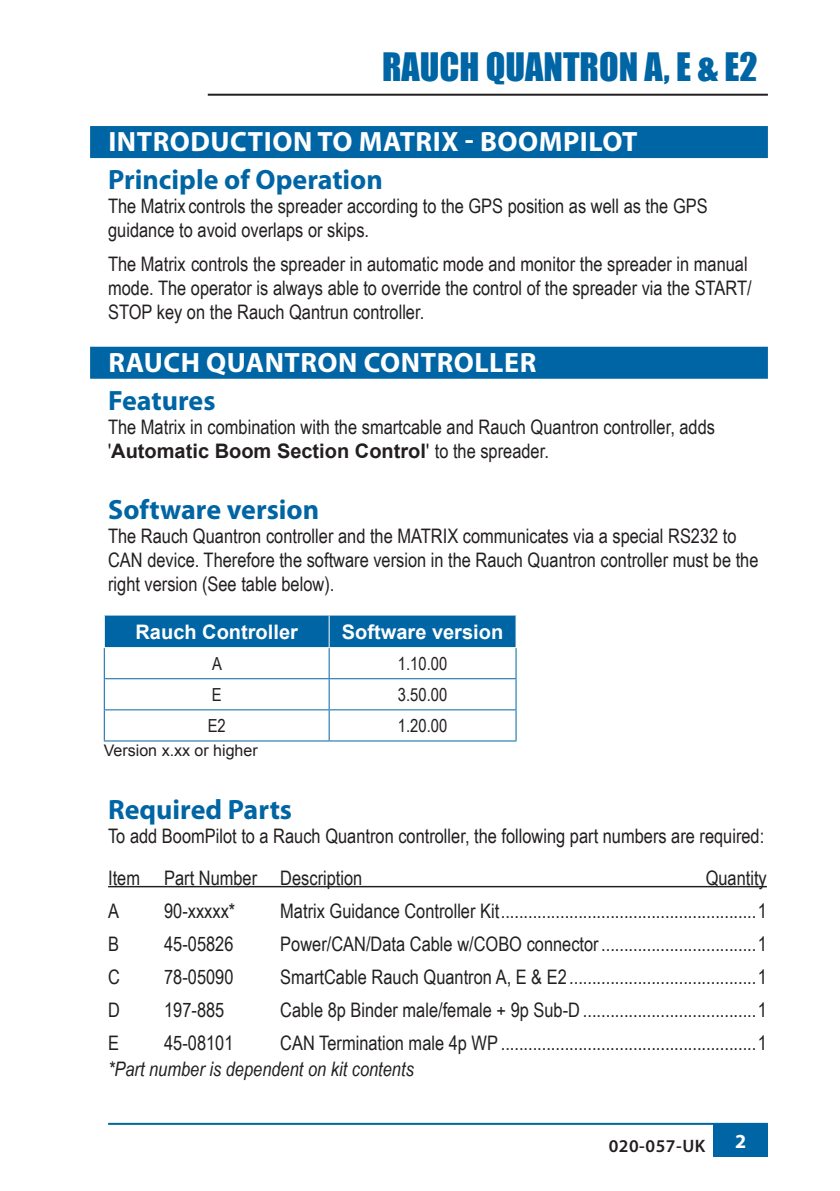
<style>
.page{position:relative;width:840px;height:1191px;background:#fff}
.page>*{position:absolute;margin:0;border:0;box-sizing:border-box;transform-origin:0 0}
.t1{font:36px "Impact";color:#0065a4}
.Head_3_-_sub-section{font:700 28px "Myriad Pro";color:#0065a4}
.Head_2_-_section{font:700 28px "Myriad Pro";letter-spacing:.02em;color:#fff}
.List{font:20px/24px "Arial Narrow";color:#231f20}
.Table_Header{font:700 20px "Arial";color:#fff}
.t2{font:700 20px "Myriad Pro";color:#fff}
.t3{font:18px "Arial Narrow";color:#231f20}
.t4{font:600 18px "Myriad Pro";letter-spacing:.03em;color:#231f20}
.Brødtekst{font:16px "Arial";color:#231f20}
.s1{font-family:"Arial";font-weight:700}
.s2{font-style:italic}
</style>
<div class="page">
<div style="left:713px;top:1124px;width:54px;height:32px;background:#0065a4"></div>
<hr style="left:108px;top:1122px;width:659px;height:2px;background:#0065a4">
<hr style="left:208px;top:94px;width:559px;height:2px;background:#231f20">
<div style="left:90px;top:126px;width:677px;height:32px;background:#0065a4"></div>
<div style="left:90px;top:347px;width:677px;height:32px;background:#0065a4"></div>
<hr style="left:108px;top:886px;width:658px;height:1px;background:#231f20">
<div style="left:105px;top:615px;width:410px;height:32px;background:#0065a4"></div>
<hr style="left:328px;top:615px;width:1px;height:32px;background:#fff">
<hr style="left:104px;top:648px;width:1px;height:30px;background:#0065a4">
<hr style="left:328px;top:648px;width:1px;height:30px;background:#0065a4">
<hr style="left:515px;top:648px;width:1px;height:30px;background:#0065a4">
<hr style="left:104px;top:678px;width:225px;height:1px;background:#0065a4">
<hr style="left:104px;top:679px;width:1px;height:30px;background:#0065a4">
<hr style="left:329px;top:678px;width:187px;height:1px;background:#0065a4">
<hr style="left:328px;top:679px;width:1px;height:30px;background:#0065a4">
<hr style="left:515px;top:679px;width:1px;height:30px;background:#0065a4">
<hr style="left:104px;top:709px;width:225px;height:1px;background:#0065a4">
<hr style="left:104px;top:710px;width:1px;height:30px;background:#0065a4">
<hr style="left:329px;top:709px;width:187px;height:1px;background:#0065a4">
<hr style="left:328px;top:710px;width:1px;height:30px;background:#0065a4">
<hr style="left:515px;top:710px;width:1px;height:30px;background:#0065a4">
<hr style="left:104px;top:740px;width:225px;height:1px;background:#0065a4">
<hr style="left:329px;top:740px;width:187px;height:1px;background:#0065a4">
<h1 class="t1" style="left:382px;top:39px;width:377px">RAUCH QUANTRON A, E &amp; E2</h1>
<p class="Head_2_-_section" style="left:108px;top:123px;width:530px">INTRODUCTION TO MATRIX - BOOMPILOT</p>
<p class="Head_3_-_sub-section" style="left:108px;top:162px;width:276px">Principle of Operation</p>
<p class="List" style="left:108px;top:194px;width:600px">The Matrix controls the spreader according to the GPS position as well as the GPS guidance to avoid overlaps or skips.</p>
<p class="List" style="left:108px;top:251px;width:644px">The Matrix controls the spreader in automatic mode and monitor the spreader in manual mode. The operator is always able to override the control of the spreader via the START/<br>STOP key on the Rauch Qantrun controller.</p>
<p class="Head_2_-_section" style="left:108px;top:344px;width:429px">RAUCH QUANTRON CONTROLLER</p>
<p class="Head_3_-_sub-section" style="left:108px;top:382px;width:109px">Features</p>
<p class="List" style="left:108px;top:414px;width:608px">The Matrix in combination with the smartcable and Rauch Quantron controller, adds '<span class="s1">Automatic Boom Section Control</span>' to the spreader.</p>
<p class="Head_3_-_sub-section" style="left:108px;top:491px;width:212px">Software version</p>
<p class="List" style="left:108px;top:523px;width:651px">The Rauch Quantron controller and the MATRIX communicates via a special RS232 to<br>CAN device. Therefore the software version in the Rauch Quantron controller must be the right version (See table below).</p>
<p class="Table_Header" style="left:135px;top:618px;width:164px">Rauch Controller</p>
<p class="Table_Header" style="left:342px;top:618px;width:163px">Software version</p>
<p class="t3" style="left:212px;top:650px;width:11px">A</p>
<p class="t3" style="left:398px;top:650px;width:51px">1.10.00</p>
<p class="t3" style="left:212px;top:681px;width:11px">E</p>
<p class="t3" style="left:398px;top:681px;width:51px">3.50.00</p>
<p class="t3" style="left:207px;top:712px;width:20px">E2</p>
<p class="t3" style="left:398px;top:712px;width:51px">1.20.00</p>
<p class="Brødtekst" style="left:104px;top:740px;width:155px">Version x.xx or higher</p>
<p class="Head_3_-_sub-section" style="left:108px;top:791px;width:185px">Required Parts</p>
<p class="List" style="left:108px;top:822px;width:657px">To add BoomPilot to a Rauch Quantron controller, the following part numbers are required:</p>
<p class="List" style="left:108px;top:864px;width:256px">Item Part Number Description</p>
<p class="List" style="left:705px;top:864px;width:63px">Quantity</p>
<p class="List" style="left:108px;top:897px;width:12px">A</p>
<p class="List" style="left:164px;top:897px;width:73px">90-xxxxx*</p>
<p class="List" style="left:280px;top:897px;width:487px">Matrix Guidance Controller Kit........................................................1</p>
<p class="List" style="left:108px;top:930px;width:12px">B</p>
<p class="List" style="left:164px;top:930px;width:71px">45-05826</p>
<p class="List" style="left:280px;top:930px;width:487px">Power/CAN/Data Cable w/COBO connector..................................1</p>
<p class="List" style="left:108px;top:963px;width:13px">C</p>
<p class="List" style="left:164px;top:963px;width:71px">78-05090</p>
<p class="List" style="left:280px;top:963px;width:487px">SmartCable Rauch Quantron A, E &amp; E2 .........................................1</p>
<p class="List" style="left:108px;top:996px;width:13px">D</p>
<p class="List" style="left:164px;top:996px;width:62px">197-885</p>
<p class="List" style="left:280px;top:996px;width:487px">Cable 8p Binder male/female + 9p Sub-D......................................1</p>
<p class="List" style="left:108px;top:1029px;width:12px">E</p>
<p class="List" style="left:164px;top:1029px;width:71px">45-08101</p>
<p class="List" style="left:108px;top:1028px;width:659px;line-height:26px;text-indent:172px">CAN Termination male 4p WP........................................................1 <span class="s2">*Part number is dependent on kit contents</span></p>
<p class="t4" style="left:608px;top:1134px;width:98px">020-057-UK</p>
<p class="t2" style="left:735px;top:1127px;width:13px">2</p>
</div>
